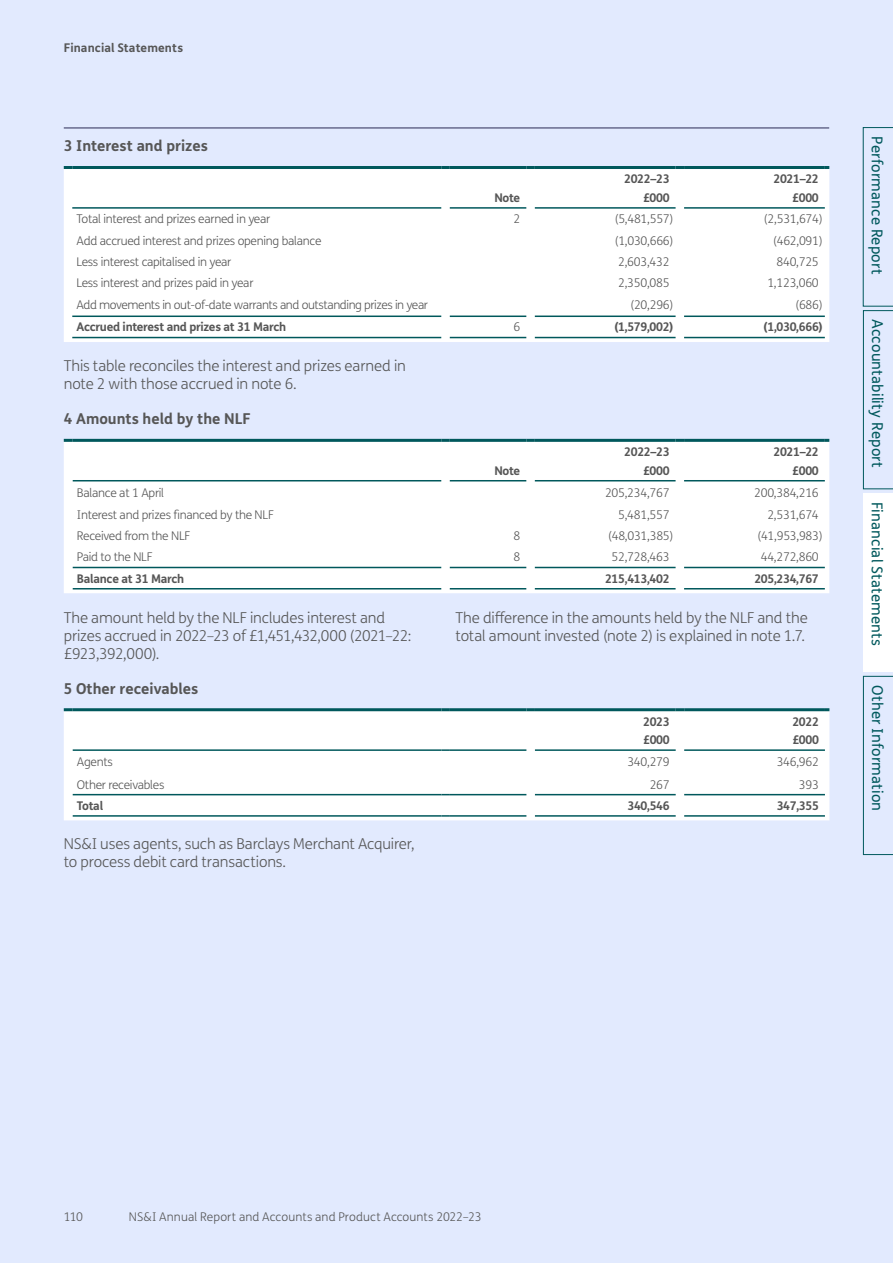
<style>
.page{position:relative;width:893px;height:1263px;background:#e2eafe}
.page>*{position:absolute;margin:0;border:0;box-sizing:border-box;transform-origin:0 0}
.t1{font:300 15px/18px "NSI Everyday";letter-spacing:-.01em;color:#565656}
.t2{font:15px "NSI Everyday";letter-spacing:.01em;color:#00585c}
.t3{font:700 15px "NSI Everyday";color:#565656}
.t4{font:300 12px "NSI Everyday";letter-spacing:-.025em;color:#565656}
.t5{font:700 12px/18.5px "NSI Everyday";letter-spacing:-.025em;color:#565656;text-align:right}
.t6{font:300 12px "NSI Everyday";letter-spacing:.01em;color:#565656}
.t7{font:700 12px "NSI Everyday";letter-spacing:.01em;color:#565656}
</style>
<div class="page">
<svg style="left:863px;top:127px;width:30px;height:362px"></svg>
<div style="left:863px;top:493px;width:30px;height:179px;background:#fff"></div>
<svg style="left:863px;top:676px;width:30px;height:179px"></svg>
<div style="left:64px;top:442px;width:765px;height:151px;background:#fff"></div>
<svg style="left:64px;top:439px;width:9px;height:3px"></svg>
<hr style="left:73px;top:439px;width:368px;height:3px;background:#00585c">
<svg style="left:441px;top:439px;width:9px;height:3px"></svg>
<hr style="left:450px;top:439px;width:76px;height:3px;background:#00585c">
<svg style="left:526px;top:439px;width:9px;height:3px"></svg>
<hr style="left:535px;top:439px;width:141px;height:3px;background:#00585c">
<hr style="left:684px;top:439px;width:141px;height:3px;background:#00585c">
<svg style="left:676px;top:439px;width:8px;height:3px"></svg>
<svg style="left:825px;top:439px;width:4px;height:3px"></svg>
<hr style="left:73px;top:480px;width:368px;height:1px;background:#00585c">
<hr style="left:450px;top:480px;width:76px;height:1px;background:#00585c">
<hr style="left:535px;top:480px;width:141px;height:1px;background:#00585c">
<hr style="left:684px;top:480px;width:141px;height:1px;background:#00585c">
<hr style="left:73px;top:567px;width:368px;height:1px;background:#00585c">
<hr style="left:450px;top:567px;width:76px;height:1px;background:#00585c">
<hr style="left:535px;top:567px;width:141px;height:1px;background:#00585c">
<hr style="left:684px;top:567px;width:141px;height:1px;background:#00585c">
<hr style="left:73px;top:588px;width:368px;height:1px;background:#00585c">
<hr style="left:450px;top:588px;width:76px;height:1px;background:#00585c">
<hr style="left:535px;top:588px;width:141px;height:1px;background:#00585c">
<hr style="left:684px;top:588px;width:141px;height:1px;background:#00585c">
<div style="left:64px;top:711px;width:765px;height:109px;background:#fff"></div>
<svg style="left:64px;top:708px;width:9px;height:3px"></svg>
<hr style="left:73px;top:708px;width:368px;height:3px;background:#00585c">
<svg style="left:441px;top:708px;width:9px;height:3px"></svg>
<hr style="left:450px;top:708px;width:76px;height:3px;background:#00585c">
<svg style="left:526px;top:708px;width:9px;height:3px"></svg>
<hr style="left:535px;top:708px;width:141px;height:3px;background:#00585c">
<hr style="left:684px;top:708px;width:141px;height:3px;background:#00585c">
<svg style="left:676px;top:708px;width:8px;height:3px"></svg>
<svg style="left:825px;top:708px;width:4px;height:3px"></svg>
<hr style="left:73px;top:749px;width:368px;height:2px;background:#00585c">
<svg style="left:441px;top:749px;width:9px;height:2px"></svg>
<hr style="left:450px;top:749px;width:76px;height:2px;background:#00585c">
<hr style="left:535px;top:749px;width:141px;height:2px;background:#00585c">
<hr style="left:684px;top:749px;width:141px;height:2px;background:#00585c">
<hr style="left:73px;top:794px;width:368px;height:1px;background:#00585c">
<hr style="left:450px;top:794px;width:76px;height:1px;background:#00585c">
<hr style="left:535px;top:794px;width:141px;height:1px;background:#00585c">
<hr style="left:684px;top:794px;width:141px;height:1px;background:#00585c">
<hr style="left:73px;top:815px;width:368px;height:2px;background:#00585c">
<svg style="left:441px;top:815px;width:9px;height:2px"></svg>
<hr style="left:450px;top:815px;width:76px;height:2px;background:#00585c">
<hr style="left:535px;top:815px;width:141px;height:2px;background:#00585c">
<hr style="left:684px;top:815px;width:141px;height:2px;background:#00585c">
<div style="left:64px;top:169px;width:765px;height:173px;background:#fff"></div>
<svg style="left:64px;top:166px;width:8px;height:3px"></svg>
<hr style="left:72px;top:166px;width:369px;height:3px;background:#00585c">
<svg style="left:441px;top:166px;width:9px;height:3px"></svg>
<hr style="left:450px;top:166px;width:76px;height:3px;background:#00585c">
<svg style="left:526px;top:166px;width:9px;height:3px"></svg>
<hr style="left:535px;top:166px;width:141px;height:3px;background:#00585c">
<hr style="left:684px;top:166px;width:141px;height:3px;background:#00585c">
<svg style="left:676px;top:166px;width:8px;height:3px"></svg>
<svg style="left:825px;top:166px;width:4px;height:3px"></svg>
<hr style="left:72px;top:207px;width:369px;height:2px;background:#00585c">
<hr style="left:450px;top:207px;width:76px;height:2px;background:#00585c">
<hr style="left:535px;top:207px;width:141px;height:2px;background:#00585c">
<hr style="left:684px;top:207px;width:141px;height:2px;background:#00585c">
<hr style="left:72px;top:315px;width:369px;height:2px;background:#00585c">
<hr style="left:450px;top:315px;width:76px;height:2px;background:#00585c">
<hr style="left:535px;top:315px;width:141px;height:2px;background:#00585c">
<hr style="left:684px;top:315px;width:141px;height:2px;background:#00585c">
<hr style="left:72px;top:337px;width:369px;height:1px;background:#00585c">
<hr style="left:450px;top:337px;width:76px;height:1px;background:#00585c">
<hr style="left:535px;top:337px;width:141px;height:1px;background:#00585c">
<hr style="left:684px;top:337px;width:141px;height:1px;background:#00585c">
<hr style="left:64px;top:128px;width:765px;height:1px;background:#2a2b54">
<p class="t7" style="left:64px;top:39px;width:121px">Financial Statements</p>
<p class="t3" style="left:64px;top:136px;width:146px">3 Interest and prizes</p>
<p class="t5" style="left:494px;top:188px;width:27px">Note</p>
<p class="t5" style="left:624px;top:170px;width:47px">2022–23 £000</p>
<p class="t5" style="left:773px;top:170px;width:47px">2021–22 £000</p>
<p class="t4" style="left:77px;top:212px;width:195px">Total interest and prizes earned in year</p>
<p class="t4" style="left:513px;top:212px;width:8px">2</p>
<p class="t4" style="left:615px;top:212px;width:60px">(5,481,557)</p>
<p class="t4" style="left:764px;top:212px;width:60px">(2,531,674)</p>
<p class="t4" style="left:77px;top:233px;width:246px">Add accrued interest and prizes opening balance</p>
<p class="t4" style="left:615px;top:233px;width:60px">(1,030,666)</p>
<p class="t4" style="left:773px;top:233px;width:51px">(462,091)</p>
<p class="t4" style="left:77px;top:254px;width:156px">Less interest capitalised in year</p>
<p class="t4" style="left:618px;top:254px;width:53px">2,603,432</p>
<p class="t4" style="left:776px;top:254px;width:44px">840,725</p>
<p class="t4" style="left:77px;top:275px;width:179px">Less interest and prizes paid in year</p>
<p class="t4" style="left:618px;top:275px;width:53px">2,350,085</p>
<p class="t4" style="left:767px;top:275px;width:53px">1,123,060</p>
<p class="t4" style="left:77px;top:298px;width:353px">Add movements in out-of-date warrants and outstanding prizes in year</p>
<p class="t4" style="left:630px;top:298px;width:45px">(20,296)</p>
<p class="t4" style="left:795px;top:298px;width:29px">(686)</p>
<p class="t5" style="left:77px;top:318px;width:211px">Accrued interest and prizes at 31 March</p>
<p class="t4" style="left:513px;top:320px;width:8px">6</p>
<p class="t5" style="left:614px;top:318px;width:61px">(1,579,002)</p>
<p class="t5" style="left:764px;top:318px;width:61px">(1,030,666)</p>
<p class="t1" style="left:64px;top:356px;width:344px">This table reconciles the interest and prizes earned in note 2 with those accrued in note 6.</p>
<p class="t3" style="left:64px;top:409px;width:188px">4 Amounts held by the NLF</p>
<p class="t5" style="left:494px;top:461px;width:27px">Note</p>
<p class="t5" style="left:624px;top:442px;width:47px">2022–23 £000</p>
<p class="t5" style="left:773px;top:442px;width:47px">2021–22 £000</p>
<p class="t4" style="left:77px;top:485px;width:89px">Balance at 1 April</p>
<p class="t4" style="left:605px;top:485px;width:66px">205,234,767</p>
<p class="t4" style="left:754px;top:485px;width:66px">200,384,216</p>
<p class="t4" style="left:77px;top:508px;width:198px">Interest and prizes financed by the NLF</p>
<p class="t4" style="left:618px;top:508px;width:53px">5,481,557</p>
<p class="t4" style="left:767px;top:508px;width:53px">2,531,674</p>
<p class="t4" style="left:77px;top:529px;width:115px">Received from the NLF</p>
<p class="t4" style="left:513px;top:529px;width:8px">8</p>
<p class="t4" style="left:608px;top:529px;width:67px">(48,031,385)</p>
<p class="t4" style="left:757px;top:529px;width:67px">(41,953,983)</p>
<p class="t4" style="left:77px;top:550px;width:77px">Paid to the NLF</p>
<p class="t4" style="left:513px;top:550px;width:8px">8</p>
<p class="t4" style="left:612px;top:550px;width:59px">52,728,463</p>
<p class="t4" style="left:761px;top:550px;width:59px">44,272,860</p>
<p class="t5" style="left:77px;top:569px;width:109px">Balance at 31 March</p>
<p class="t5" style="left:605px;top:569px;width:66px">215,413,402</p>
<p class="t5" style="left:754px;top:569px;width:66px">205,234,767</p>
<p class="t1" style="left:64px;top:609px;width:349px">The amount held by the NLF includes interest and prizes accrued in 2022–23 of £1,451,432,000 (2021–22: £923,392,000).</p>
<p class="t1" style="left:455px;top:609px;width:354px">The difference in the amounts held by the NLF and the total amount invested (note 2) is explained in note 1.7.</p>
<p class="t3" style="left:64px;top:678px;width:136px">5 Other receivables</p>
<p class="t5" style="left:643px;top:712px;width:28px;text-align:left">2023 £000</p>
<p class="t5" style="left:792px;top:712px;width:28px;text-align:left">2022 £000</p>
<p class="t4" style="left:77px;top:755px;width:37px">Agents</p>
<p class="t4" style="left:627px;top:755px;width:44px">340,279</p>
<p class="t4" style="left:777px;top:755px;width:44px">346,962</p>
<p class="t4" style="left:77px;top:777px;width:89px">Other receivables</p>
<p class="t4" style="left:650px;top:777px;width:21px">267</p>
<p class="t4" style="left:799px;top:777px;width:21px">393</p>
<p class="t5" style="left:77px;top:796px;width:28px">Total</p>
<p class="t5" style="left:627px;top:796px;width:44px">340,546</p>
<p class="t5" style="left:777px;top:796px;width:44px">347,355</p>
<p class="t1" style="left:64px;top:834px;width:352px">NS&amp;I uses agents, such as Barclays Merchant Acquirer, to process debit card transactions.</p>
<p class="t2" style="left:887px;top:136px;width:140px;rotate:90deg">Performance Report</p>
<p class="t2" style="left:887px;top:319px;width:150px;rotate:90deg">Accountability Report</p>
<p class="t2" style="left:886px;top:502px;width:146px;rotate:90deg">Financial Statements</p>
<p class="t2" style="left:887px;top:685px;width:128px;rotate:90deg">Other Information</p>
<p class="t4" style="left:64px;top:1209px;width:21px">110</p>
<p class="t6" style="left:129px;top:1209px;width:354px">NS&amp;I Annual Report and Accounts and Product Accounts 2022–23</p>
</div>
